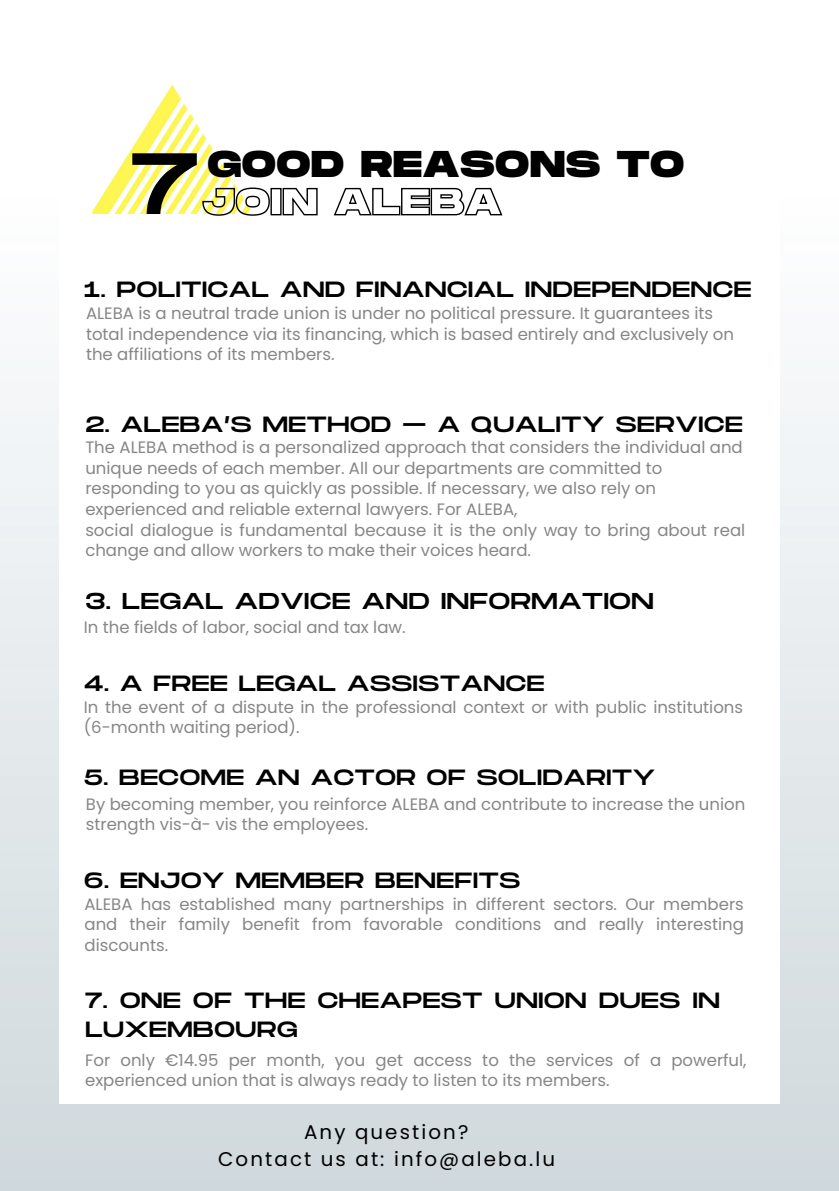
<style>
.page{position:relative;width:839px;height:1191px;background:#fff}
.page>*{position:absolute;margin:0;border:0;box-sizing:border-box;transform-origin:0 0}
.t1{font:86.8px "Monument Extended";color:#000}
.t2{font:800 37.2px "Monument Extended";letter-spacing:.025em;color:#000}
.t3{font:23px "Monument Extended";color:#000}
.t4{font:22px/29px "Monument Extended";color:#000}
.t5{font:19.8px "Poppins";letter-spacing:.105em;color:#000}
.t6{font:16.6px/20.6px "Poppins";color:#868686}
</style>
<div class="page">
<img style="left:92px;top:86px;width:145px;height:127px">
<svg style="left:201px;top:187px;width:302px;height:29px"></svg>
<p class="t1" style="left:131px;top:136px;width:69px">7</p>
<p class="t2" style="left:208px;top:144px;width:477px">GOOD REASONS TO</p>
<p class="t4" style="left:84px;top:276px;width:669px">1. POLITICAL AND FINANCIAL INDEPENDENCE</p>
<p class="t6" style="left:86px;top:303px;width:649px">ALEBA is a neutral trade union is under no political pressure. It guarantees its total independence via its financing, which is based entirely and exclusively on the affiliations of its members.</p>
<p class="t4" style="left:85px;top:410px;width:659px">2. ALEBA’S METHOD – A QUALITY SERVICE</p>
<p class="t6" style="left:85px;top:437px;width:659px">The ALEBA method is a personalized approach that considers the individual and unique needs of each member. All our departments are committed to responding to you as quickly as possible. If necessary, we also rely on experienced and reliable external lawyers. For ALEBA,</p>
<p class="t6" style="left:85px;top:520px;width:661px">social dialogue is fundamental because it is the only way to bring about real change and allow workers to make their voices heard.</p>
<p class="t3" style="left:85px;top:588px;width:570px">3. LEGAL ADVICE AND INFORMATION</p>
<p class="t6" style="left:84px;top:617px;width:323px">In the fields of labor, social and tax law.</p>
<p class="t4" style="left:84px;top:670px;width:462px">4. A FREE LEGAL ASSISTANCE</p>
<p class="t6" style="left:84px;top:697px;width:660px">In the event of a dispute in the professional context or with public institutions (6-month waiting period).</p>
<p class="t4" style="left:84px;top:764px;width:573px">5. BECOME AN ACTOR OF SOLIDARITY</p>
<p class="t6" style="left:86px;top:794px;width:661px">By becoming member, you reinforce ALEBA and contribute to increase the union strength vis-à- vis the employees.</p>
<p class="t4" style="left:84px;top:867px;width:438px">6. ENJOY MEMBER BENEFITS</p>
<p class="t6" style="left:84px;top:894px;width:661px;text-align:justify">ALEBA has established many partnerships in different sectors. Our members and their family benefit from favorable conditions and really interesting discounts.</p>
<p class="t4" style="left:85px;top:987px;width:636px">7. ONE OF THE CHEAPEST UNION DUES IN<br>LUXEMBOURG</p>
<p class="t6" style="left:85px;top:1049px;width:663px">For only €14.95 per month, you get access to the services of a powerful, experienced union that is always ready to listen to its members.</p>
<p class="t5" style="left:304px;top:1118px;width:166px">Any question?</p>
<p class="t5" style="left:218px;top:1145px;width:338px">Contact us at: info@aleba.lu</p>
</div>
